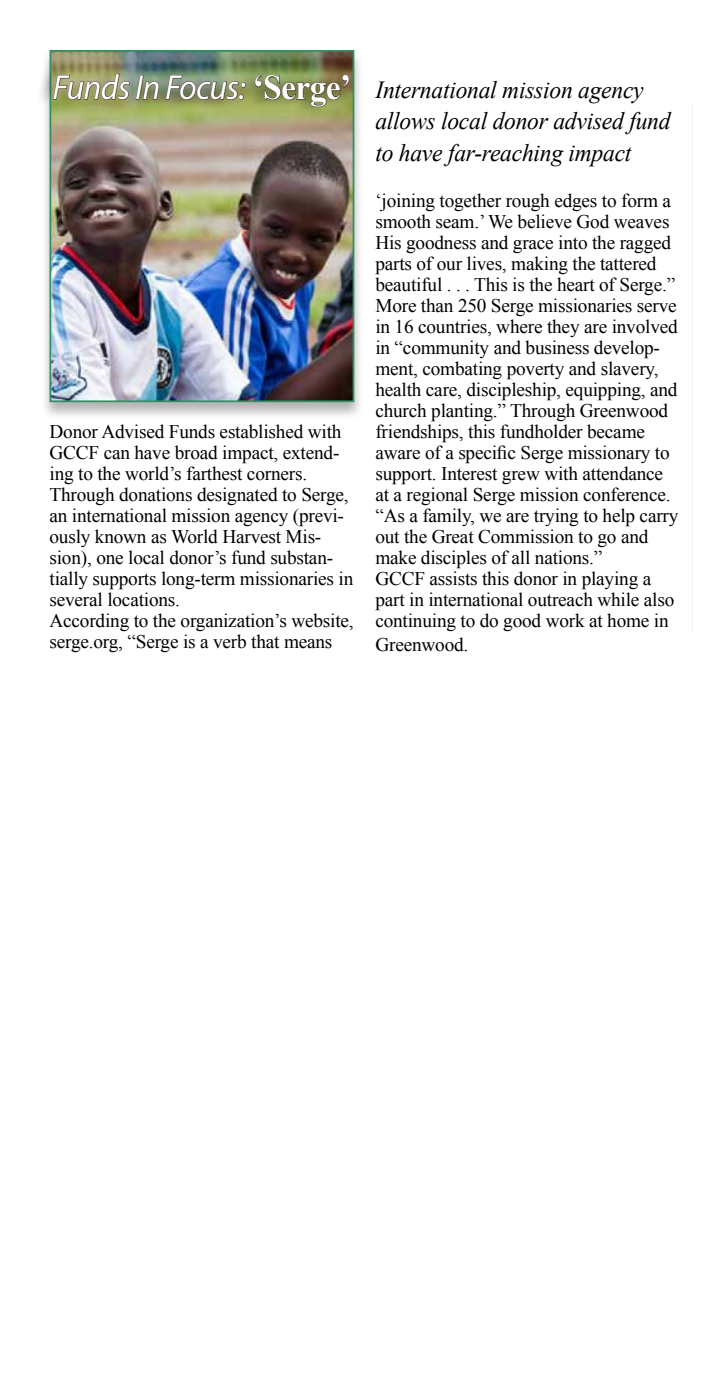
<style>
.page{position:relative;width:714px;height:1386px;background:#fff}
.page>*{position:absolute;margin:0;border:0;box-sizing:border-box;transform-origin:0 0}
.t1{font:italic 35px "Myriad Pro";letter-spacing:-.02em;color:#fff;scale:.96 1}
.t2{font:italic 24.5px/31.5px "Times New Roman";letter-spacing:-.01em;color:#000;scale:.96 1}
.t3{font:19.25px/21px "Times New Roman";letter-spacing:-.01em;color:#000}
.s1{font-family:"Times New Roman";font-weight:700;font-style:normal}
</style>
<div class="page">
<div style="left:40px;top:49px;width:324px;height:371px;background:#000;opacity:.3"></div>
<img style="left:52px;top:53px;width:299px;height:346px">
<div style="left:49px;top:50px;width:305px;height:352px;border:2px solid #309061"></div>
<div style="left:37px;top:65px;width:312px;height:51px;background:#000;opacity:.38"></div>
<svg style="left:53px;top:74px;width:106px;height:26px;background:#858760"></svg>
<svg style="left:165px;top:75px;width:80px;height:25px;background:#777e5f"></svg>
<svg style="left:254px;top:75px;width:95px;height:32px;background:#797d48"></svg>
<h1 class="t1" style="left:52px;top:66px;width:312px">Funds In Focus: <span class="s1">‘Serge’</span></h1>
<p class="t3" style="left:49px;top:421px;width:305px">Donor Advised Funds established with GCCF can have broad impact, extend&shy;ing to the world’s farthest corners.<br>Through donations designated to Serge, an international mission agency (previ&shy;ously known as World Harvest Mis&shy;sion), one local donor’s fund substan&shy;tially supports long-term missionaries in several locations.<br>According to the organization’s website, serge.org, “Serge is a verb that means</p>
<p class="t2" style="left:375px;top:73px;width:309px">International mission agency allows local donor advised fund to have far-reaching impact</p>
<p class="t3" style="left:375px;top:190px;width:304px">‘joining together rough edges to form a smooth seam.’ We believe God weaves His goodness and grace into the ragged parts of our lives, making the tattered beautiful . . . This is the heart of Serge.” More than 250 Serge missionaries serve in 16 countries, where they are involved in “community and business develop&shy;ment, combating poverty and slavery, health care, discipleship, equipping, and church planting.” Through Greenwood friendships, this fundholder became aware of a specific Serge missionary to support. Interest grew with attendance at a regional Serge mission conference. “As a family, we are trying to help carry out the Great Commission to go and make disciples of all nations.”<br>GCCF assists this donor in playing a part in international outreach while also continuing to do good work at home in</p>
<p class="t3" style="left:375px;top:634px;width:94px">Greenwood.</p>
</div>
